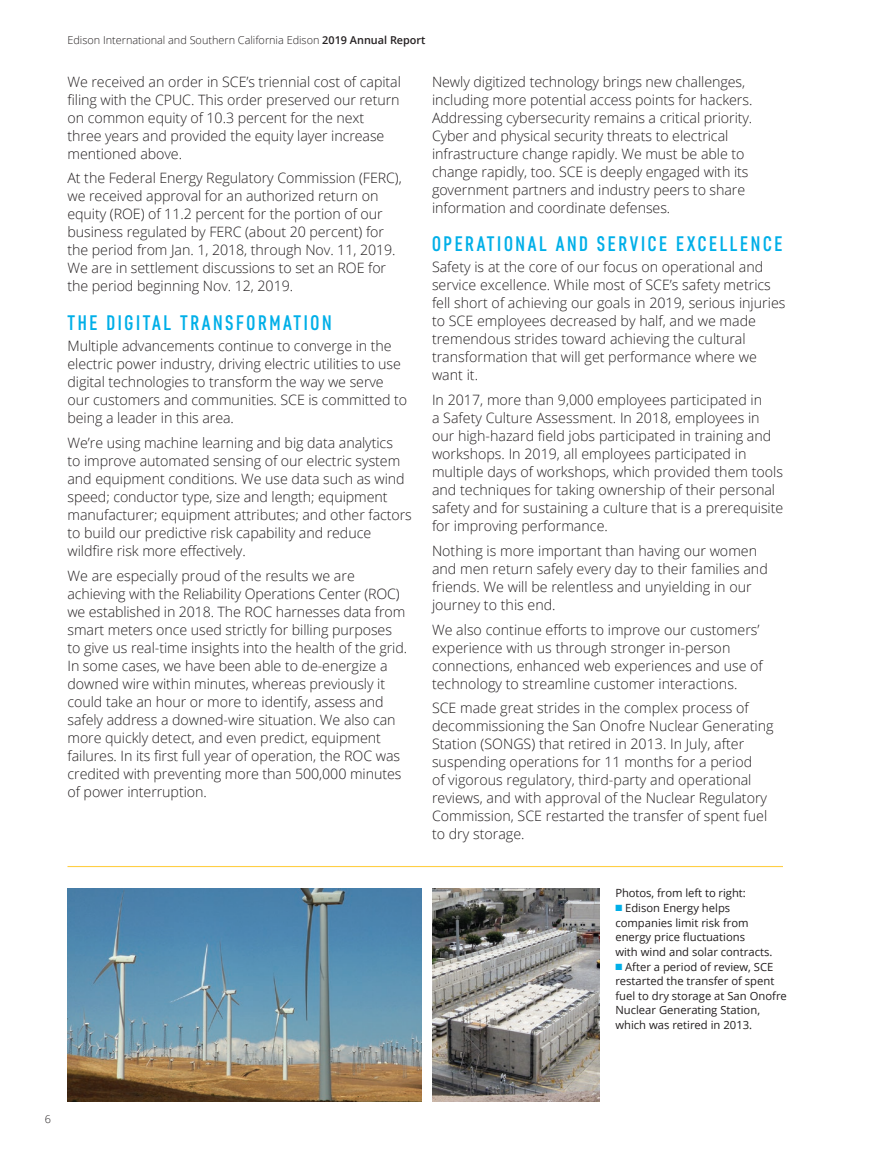
<style>
.page{position:relative;width:891px;height:1161px;background:#fff}
.page>*{position:absolute;margin:0;border:0;box-sizing:border-box;transform-origin:0 0}
.t1{font:500 21px "Core Sans D47 Cn";letter-spacing:.125em;color:#00afe8}
.t2{font:300 14.25px/18px "Open Sans";letter-spacing:-.005em;color:#231f20}
.t3{font:11.25px/14.7px "Open Sans";color:#231f20}
.t4{font:300 10.8px "Open Sans";color:#231f20}
.s1{font-weight:600}
.s2{color:#00afe8}
</style>
<div class="page">
<img style="left:68px;top:889px;width:354px;height:213px">
<img style="left:432px;top:889px;width:167px;height:213px">
<hr style="left:68px;top:866px;width:715px;height:1px;background:#ffcf45">
<p class="t4" style="left:68px;top:33px;width:360px">Edison International and Southern California Edison <span class="s1">2019 Annual Report</span></p>
<p class="t2" style="left:68px;top:72px;width:335px">We received an order in SCE’s triennial cost of capital filing with the CPUC. This order preserved our return on common equity of 10.3 percent for the next three years and provided the equity layer increase mentioned above.</p>
<p class="t2" style="left:68px;top:169px;width:336px">At the Federal Energy Regulatory Commission (FERC), we received approval for an authorized return on equity (ROE) of 11.2 percent for the portion of our business regulated by FERC (about 20 percent) for the period from Jan. 1, 2018, through Nov. 11, 2019.<br>We are in settlement discussions to set an ROE for the period beginning Nov. 12, 2019.</p>
<h1 class="t1" style="left:68px;top:310px;width:266px">THE DIGITAL TRANSFORMATION</h1>
<p class="t2" style="left:68px;top:337px;width:341px">Multiple advancements continue to converge in the electric power industry, driving electric utilities to use digital technologies to transform the way we serve our customers and communities. SCE is committed to being a leader in this area.</p>
<p class="t2" style="left:68px;top:433px;width:346px">We’re using machine learning and big data analytics<br>to improve automated sensing of our electric system and equipment conditions. We use data such as wind speed; conductor type, size and length; equipment manufacturer; equipment attributes; and other factors to build our predictive risk capability and reduce wildfire risk more effectively.</p>
<p class="t2" style="left:68px;top:566px;width:341px">We are especially proud of the results we are achieving with the Reliability Operations Center (ROC) we established in 2018. The ROC harnesses data from smart meters once used strictly for billing purposes to give us real-time insights into the health of the grid.<br>In some cases, we have been able to de-energize a downed wire within minutes, whereas previously it could take an hour or more to identify, assess and safely address a downed-wire situation. We also can more quickly detect, and even predict, equipment failures. In its first full year of operation, the ROC was credited with preventing more than 500,000 minutes of power interruption.</p>
<p class="t2" style="left:432px;top:72px;width:322px">Newly digitized technology brings new challenges, including more potential access points for hackers.<br>Addressing cybersecurity remains a critical priority.<br>Cyber and physical security threats to electrical infrastructure change rapidly. We must be able to change rapidly, too. SCE is deeply engaged with its government partners and industry peers to share information and coordinate defenses.</p>
<h1 class="t1" style="left:432px;top:231px;width:352px">OPERATIONAL AND SERVICE EXCELLENCE</h1>
<p class="t2" style="left:432px;top:258px;width:355px">Safety is at the core of our focus on operational and service excellence. While most of SCE’s safety metrics fell short of achieving our goals in 2019, serious injuries to SCE employees decreased by half, and we made tremendous strides toward achieving the cultural transformation that will get performance where we want it.</p>
<p class="t2" style="left:432px;top:391px;width:353px">In 2017, more than 9,000 employees participated in<br>a Safety Culture Assessment. In 2018, employees in our high-hazard field jobs participated in training and workshops. In 2019, all employees participated in multiple days of workshops, which provided them tools and techniques for taking ownership of their personal safety and for sustaining a culture that is a prerequisite for improving performance.</p>
<p class="t2" style="left:432px;top:541px;width:337px">Nothing is more important than having our women and men return safely every day to their families and friends. We will be relentless and unyielding in our journey to this end.</p>
<p class="t2" style="left:432px;top:620px;width:332px">We also continue efforts to improve our customers’ experience with us through stronger in-person connections, enhanced web experiences and use of technology to streamline customer interactions.</p>
<p class="t2" style="left:432px;top:699px;width:343px">SCE made great strides in the complex process of decommissioning the San Onofre Nuclear Generating Station (SONGS) that retired in 2013. In July, after suspending operations for 11 months for a period<br>of vigorous regulatory, third-party and operational reviews, and with approval of the Nuclear Regulatory Commission, SCE restarted the transfer of spent fuel to dry storage.</p>
<p class="t3" style="left:615px;top:886px;width:132px">Photos, from left to right:</p>
<p class="t3" style="left:615px;top:900px;width:159px"><span class="s2">■</span> Edison Energy helps companies limit risk from energy price fluctuations<br>with wind and solar contracts.</p>
<p class="t3" style="left:615px;top:959px;width:173px"><span class="s2">■</span> After a period of review, SCE restarted the transfer of spent fuel to dry storage at San Onofre<br>Nuclear Generating Station, which was retired in 2013.</p>
<p class="t4" style="left:45px;top:1112px;width:8px">6</p>
</div>
